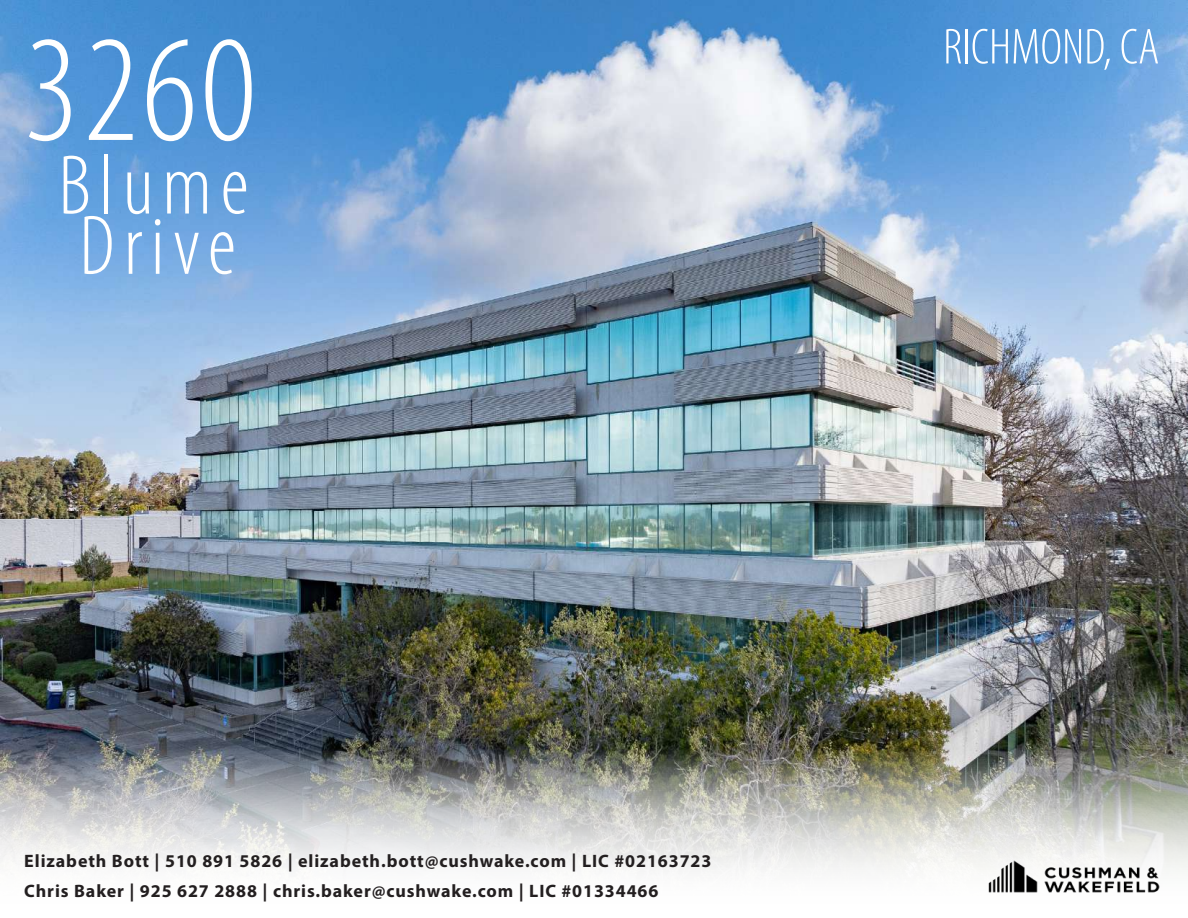
<style>
.page{position:relative;width:1188px;height:918px;background:#fff}
.page>*{position:absolute;margin:0;border:0;box-sizing:border-box;transform-origin:0 0}
.t1{font:300 condensed 153px "Myriad Pro";color:#fff}
.t2{font:300 condensed 85.5px/60.3px "Myriad Pro";letter-spacing:.1em;color:#fff}
.t3{font:300 condensed 51px "Myriad Pro";color:#fff}
.t4{font:700 18px/30.6px "Myriad Pro";letter-spacing:.05em;color:#231f20}
</style>
<div class="page">
<img style="left:0;top:0;width:1188px;height:749px">
<svg style="left:0;top:749px;width:1188px;height:144px"></svg>
<img style="left:981px;top:856px;width:185px;height:36px">
<h1 class="t1" style="left:24px;top:-1px;width:233px">3260</h1>
<h3 class="t3" style="left:943px;top:16px;width:218px">RICHMOND, CA</h3>
<h2 class="t2" style="left:58px;top:155px;width:192px">Blume<br>Drive</h2>
<p class="t4" style="left:24px;top:845px;width:689px">Elizabeth Bott | 510 891 5826 | elizabeth.bott@cushwake.com | LIC #02163723<br>Chris Baker | 925 627 2888 | chris.baker@cushwake.com | LIC #01334466</p>
</div>
